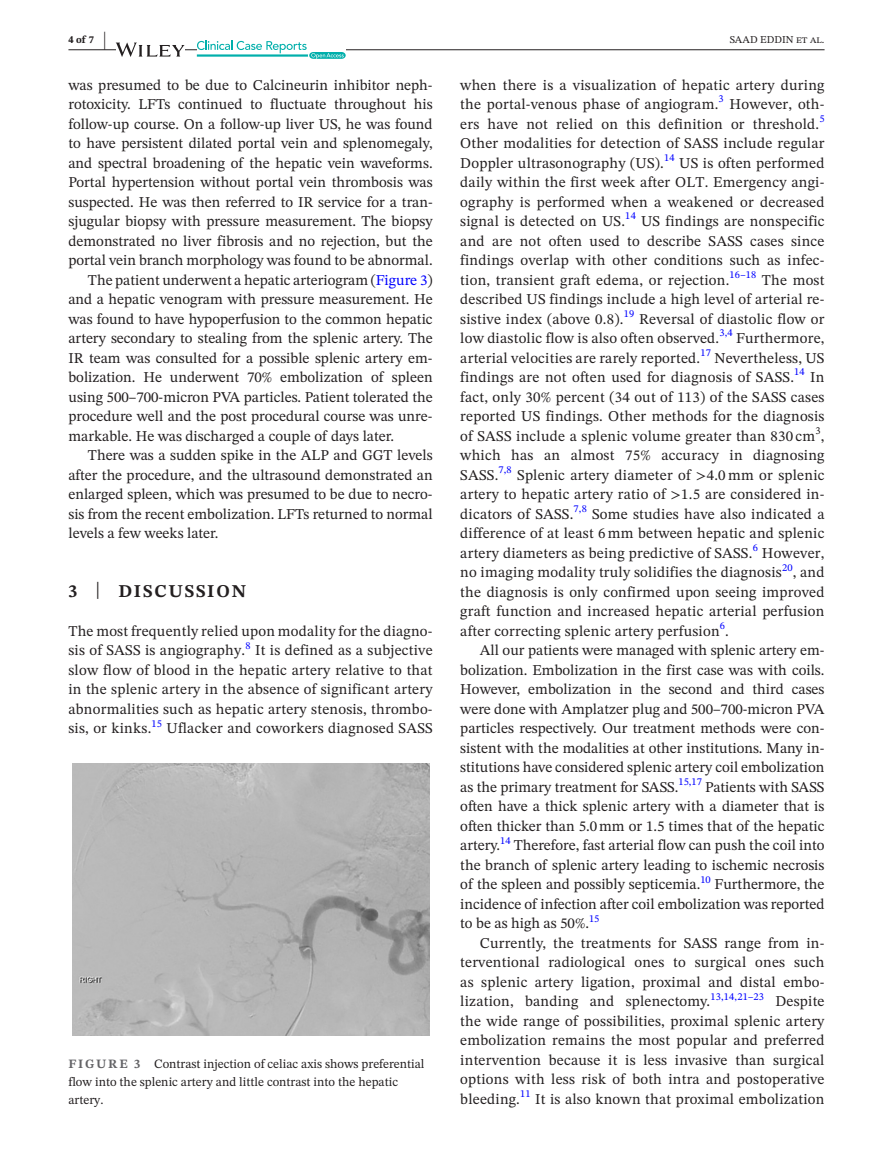
<style>
.page{position:relative;width:893px;height:1174px;background:#fff}
.page>*{position:absolute;margin:0;border:0;box-sizing:border-box;transform-origin:0 0}
.t1{font:700 18px "STIX Two Text";letter-spacing:.1em;color:#231f20}
.t2{font:15px/19.5px "STIX Two Text";color:#231f20;text-align:justify}
.t3{font:12.75px/18px "STIX Two Text";color:#231f20}
.t4{font:10.5px "STIX Two Text";letter-spacing:.015em;color:#00f}
.t5{font:10.5px "STIX Two Text";color:#231f20}
.t6{font:700 10.5px "STIX Two Text";color:#231f20}
.s1{font-size:21px}
.s2{color:#00f}
.s3{font-family:"STIX"}
.s4{font-weight:400;font-size:23.7px}
.s5{font-weight:700;color:#636366}
</style>
<div class="page">
<hr style="left:68px;top:49px;width:756px;height:1px;background:#231f20">
<svg style="left:116px;top:43px;width:69px;height:14px"></svg>
<svg style="left:197px;top:41px;width:149px;height:18px"></svg>
<div style="left:68px;top:764px;width:365px;height:271px;background:linear-gradient(to bottom,#fff,#fff)"></div>
<img style="left:72px;top:764px;width:357px;height:271px">
<p class="t6" style="left:68px;top:32px;width:39px">4 of 7 <span class="s1">|</span></p>
<p class="t5" style="left:730px;top:32px;width:96px">SAAD EDDIN et al.</p>
<p class="t2" style="left:68px;top:75px;width:366px">was presumed to be due to Calcineurin inhibitor neph-</p>
<p class="t2" style="left:68px;top:94px;width:366px">rotoxicity. LFTs continued to fluctuate throughout his</p>
<p class="t2" style="left:68px;top:114px;width:366px">follow-up course. On a follow-up liver US, he was found</p>
<p class="t2" style="left:68px;top:133px;width:366px">to have persistent dilated portal vein and splenomegaly,</p>
<p class="t2" style="left:68px;top:153px;width:366px">and spectral broadening of the hepatic vein waveforms.</p>
<p class="t2" style="left:68px;top:172px;width:366px">Portal hypertension without portal vein thrombosis was</p>
<p class="t2" style="left:68px;top:192px;width:366px">suspected. He was then referred to IR service for a tran-</p>
<p class="t2" style="left:68px;top:211px;width:366px">sjugular biopsy with pressure measurement. The biopsy</p>
<p class="t2" style="left:68px;top:231px;width:366px">demonstrated no liver fibrosis and no rejection, but the</p>
<p class="t2" style="left:68px;top:250px;width:366px">portal vein branch morphology was found to be abnormal.</p>
<p class="t2" style="left:88px;top:270px;width:346px">The patient underwent a hepatic arteriogram (<span class="s2">Figure 3</span>)</p>
<p class="t2" style="left:68px;top:289px;width:366px">and a hepatic venogram with pressure measurement. He</p>
<p class="t2" style="left:68px;top:309px;width:366px">was found to have hypoperfusion to the common hepatic</p>
<p class="t2" style="left:68px;top:328px;width:366px">artery secondary to stealing from the splenic artery. The</p>
<p class="t2" style="left:68px;top:348px;width:366px">IR team was consulted for a possible splenic artery em-</p>
<p class="t2" style="left:68px;top:367px;width:366px">bolization. He underwent 70% embolization of spleen</p>
<p class="t2" style="left:68px;top:387px;width:366px">using 500–700-micron PVA particles. Patient tolerated the</p>
<p class="t2" style="left:68px;top:406px;width:366px">procedure well and the post procedural course was unre-</p>
<p class="t2" style="left:68px;top:426px;width:327px">markable. He was discharged a couple of days later.</p>
<p class="t2" style="left:88px;top:445px;width:346px">There was a sudden spike in the ALP and GGT levels</p>
<p class="t2" style="left:68px;top:465px;width:366px">after the procedure, and the ultrasound demonstrated an</p>
<p class="t2" style="left:68px;top:484px;width:366px">enlarged spleen, which was presumed to be due to necro-</p>
<p class="t2" style="left:68px;top:504px;width:366px">sis from the recent embolization. LFTs returned to normal</p>
<p class="t2" style="left:68px;top:523px;width:152px">levels a few weeks later.</p>
<p class="t2" style="left:460px;top:75px;width:366px">when there is a visualization of hepatic artery during the portal-venous phase of angiogram.<sup>3</sup> However, oth&shy;ers have not relied on this definition or threshold.</p>
<p class="t4" style="left:819px;top:111px;width:7px">5</p>
<p class="t2" style="left:460px;top:133px;width:366px">Other modalities for detection of SASS include regular<br>Doppler ultrasonography (US).</p>
<p class="t4" style="left:664px;top:150px;width:12px">14</p>
<p class="t2" style="left:460px;top:153px;width:366px;text-indent:219px">US is often performed daily within the first week after OLT. Emergency angi&shy;ography is performed when a weakened or decreased signal is detected on US.</p>
<p class="t4" style="left:625px;top:208px;width:12px">14</p>
<p class="t2" style="left:460px;top:211px;width:366px;text-indent:181px">US findings are nonspecific and are not often used to describe SASS cases since findings overlap with other conditions such as infec&shy;tion, transient graft edema, or rejection.</p>
<p class="t4" style="left:730px;top:267px;width:28px">16–18</p>
<p class="t2" style="left:460px;top:270px;width:366px;text-indent:302px">The most described US findings include a high level of arterial re&shy;sistive index (above 0.8).</p>
<p class="t4" style="left:624px;top:306px;width:12px">19</p>
<p class="t2" style="left:460px;top:309px;width:366px;text-indent:179px">Reversal of diastolic flow or low diastolic flow is also often observed.</p>
<p class="t4" style="left:719px;top:325px;width:15px">3,4</p>
<p class="t2" style="left:736px;top:328px;width:90px">Furthermore,</p>
<p class="t2" style="left:460px;top:348px;width:241px">arterial velocities are rarely reported.</p>
<p class="t4" style="left:700px;top:345px;width:12px">17</p>
<p class="t2" style="left:460px;top:348px;width:366px;text-indent:254px">Nevertheless, US findings are not often used for diagnosis of SASS.</p>
<p class="t4" style="left:794px;top:364px;width:12px">14</p>
<p class="t2" style="left:460px;top:367px;width:366px;text-indent:350px">In fact, only 30% percent (34 out of 113) of the SASS cases reported US findings. Other methods for the diagnosis of SASS include a splenic volume greater than 830 cm ,</p>
<p class="t5" style="left:815px;top:423px;width:7px">3</p>
<p class="t2" style="left:460px;top:445px;width:366px">which has an almost 75% accuracy in diagnosing<br>SASS.</p>
<p class="t4" style="left:499px;top:462px;width:15px">7,8</p>
<p class="t2" style="left:460px;top:465px;width:366px;text-indent:57px">Splenic artery diameter of <span class="s3">&gt;</span>4.0 mm or splenic artery to hepatic artery ratio of <span class="s3">&gt;</span>1.5 are considered in&shy;dicators of SASS.</p>
<p class="t4" style="left:574px;top:501px;width:15px">7,8</p>
<p class="t2" style="left:460px;top:504px;width:366px;text-indent:132px">Some studies have also indicated a difference of at least 6 mm between hepatic and splenic artery diameters as being predictive of SASS.</p>
<p class="t4" style="left:753px;top:540px;width:7px">6</p>
<p class="t2" style="left:460px;top:543px;width:366px;text-indent:302px">However, no imaging modality truly solidifies the diagnosis</p>
<p class="t4" style="left:782px;top:559px;width:12px">20</p>
<p class="t2" style="left:460px;top:562px;width:366px;text-indent:332px">, and the diagnosis is only confirmed upon seeing improved graft function and increased hepatic arterial perfusion after correcting splenic artery perfusion .</p>
<p class="t1" style="left:68px;top:578px;width:179px">3 <span class="s4">|</span> DISCUSSION</p>
<p class="t2" style="left:68px;top:621px;width:366px">The most frequently relied upon modality for the diagno&shy;sis of SASS is angiography.</p>
<p class="t4" style="left:720px;top:618px;width:7px">6</p>
<p class="t2" style="left:460px;top:640px;width:366px;text-indent:20px">All our patients were managed with splenic artery em&shy;bolization. Embolization in the first case was with coils.<br>However, embolization in the second and third cases were done with Amplatzer plug and 500–700-micron PVA particles respectively. Our treatment methods were con&shy;sistent with the modalities at other institutions. Many in&shy;stitutions have considered splenic artery coil embolization as the primary treatment for SASS.</p>
<p class="t4" style="left:245px;top:637px;width:7px">8</p>
<p class="t2" style="left:68px;top:640px;width:366px;text-indent:187px">It is defined as a subjective slow flow of blood in the hepatic artery relative to that in the splenic artery in the absence of significant artery abnormalities such as hepatic artery stenosis, thrombo&shy;sis, or kinks.</p>
<p class="t4" style="left:152px;top:715px;width:12px">15</p>
<p class="t2" style="left:166px;top:718px;width:268px">Uflacker and coworkers diagnosed SASS</p>
<p class="t4" style="left:678px;top:774px;width:25px">15,17</p>
<p class="t2" style="left:460px;top:777px;width:366px;text-indent:245px">Patients with SASS often have a thick splenic artery with a diameter that is often thicker than 5.0mm or 1.5 times that of the hepatic artery.</p>
<p class="t4" style="left:500px;top:832px;width:12px">14</p>
<p class="t2" style="left:460px;top:835px;width:366px;text-indent:53px">Therefore, fast arterial flow can push the coil into the branch of splenic artery leading to ischemic necrosis of the spleen and possibly septicemia.</p>
<p class="t4" style="left:700px;top:871px;width:12px">10</p>
<p class="t2" style="left:460px;top:874px;width:366px;text-indent:254px">Furthermore, the incidence of infection after coil embolization was reported to be as high as 50%.</p>
<p class="t4" style="left:589px;top:910px;width:12px">15</p>
<p class="t2" style="left:460px;top:933px;width:366px;text-indent:20px">Currently, the treatments for SASS range from in&shy;terventional radiological ones to surgical ones such as splenic artery ligation, proximal and distal embo&shy;lization, banding and splenectomy.</p>
<p class="t4" style="left:710px;top:988px;width:55px">13,14,21–23</p>
<p class="t2" style="left:460px;top:991px;width:366px;text-indent:315px">Despite the wide range of possibilities, proximal splenic artery embolization remains the most popular and preferred intervention because it is less invasive than surgical options with less risk of both intra and postoperative bleeding.</p>
<p class="t3" style="left:68px;top:1054px;width:358px"><span class="s5">FIGURE 3</span> Contrast injection of celiac axis shows preferential flow into the splenic artery and little contrast into the hepatic artery.</p>
<p class="t4" style="left:520px;top:1086px;width:12px">11</p>
<p class="t2" style="left:535px;top:1089px;width:291px">It is also known that proximal embolization</p>
</div>
